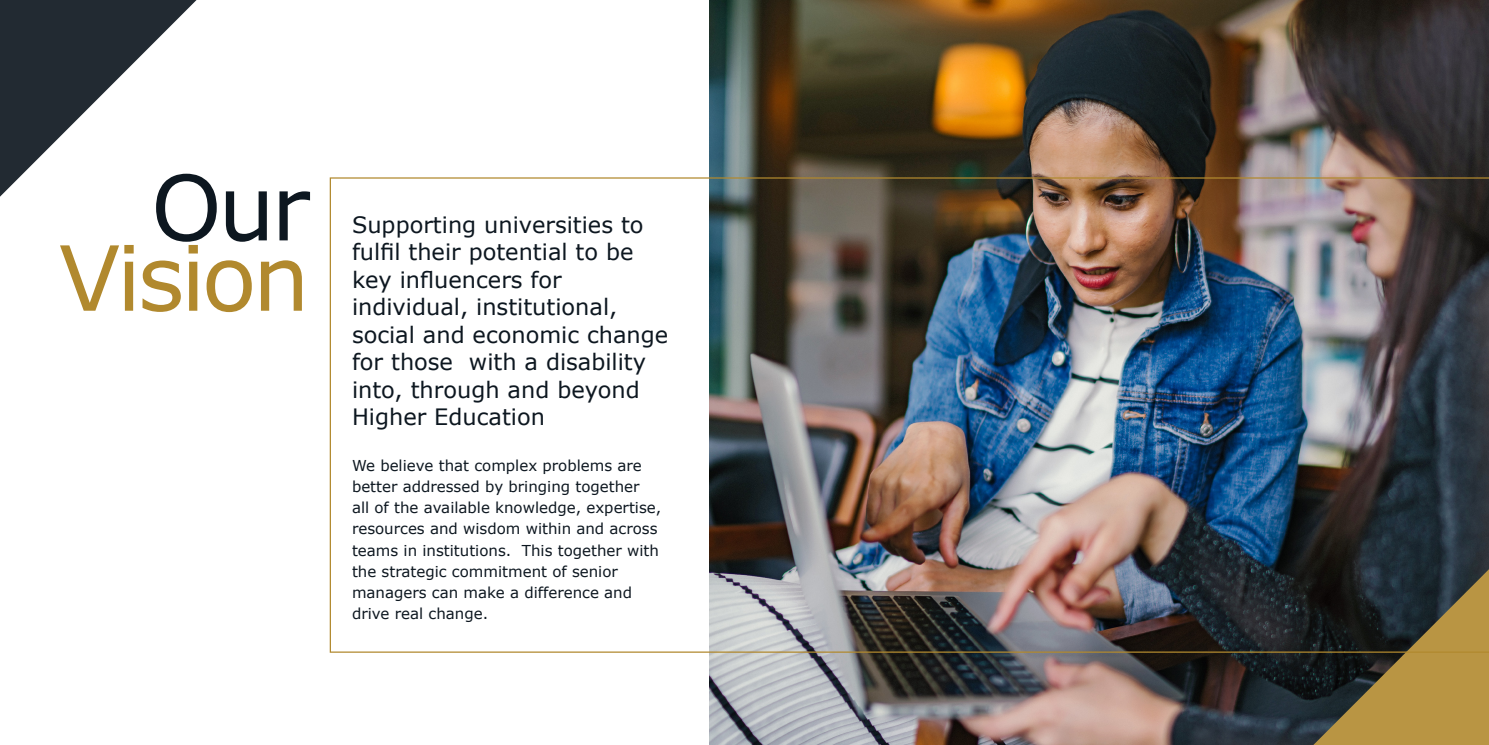
<style>
.page{position:relative;width:1489px;height:745px;background:#fff}
.page>*{position:absolute;margin:0;border:0;box-sizing:border-box;transform-origin:0 0}
.t1{font:89.75px "Verdana";letter-spacing:-.04em;color:#b1892e}
.t2{font:89.75px "Verdana";color:#0d1720}
.t3{font:22.5px/27.5px "Verdana";color:#0d1720}
.t4{font:15px/21.2px "Verdana";color:#0d1720}
</style>
<div class="page">
<img style="left:709px;top:0;width:779px;height:744px">
<svg style="left:1313px;top:652px;width:175px;height:92px;background:#8e753a"></svg>
<svg style="left:0;top:0;width:196px;height:196px"></svg>
<img style="left:330px;top:177px;width:1158px;height:475px">
<p class="t2" style="left:151px;top:150px;width:160px">Our</p>
<p class="t1" style="left:59px;top:221px;width:252px">Vision</p>
<p class="t3" style="left:352px;top:210px;width:318px">Supporting universities to fulfil their potential to be key influencers for individual, institutional, social and economic change for those with a disability into, through and beyond<br>Higher Education</p>
<p class="t4" style="left:352px;top:453px;width:311px">We believe that complex problems are better addressed by bringing together<br>all of the available knowledge, expertise, resources and wisdom within and across teams in institutions. This together with the strategic commitment of senior managers can make a difference and drive real change.</p>
</div>
